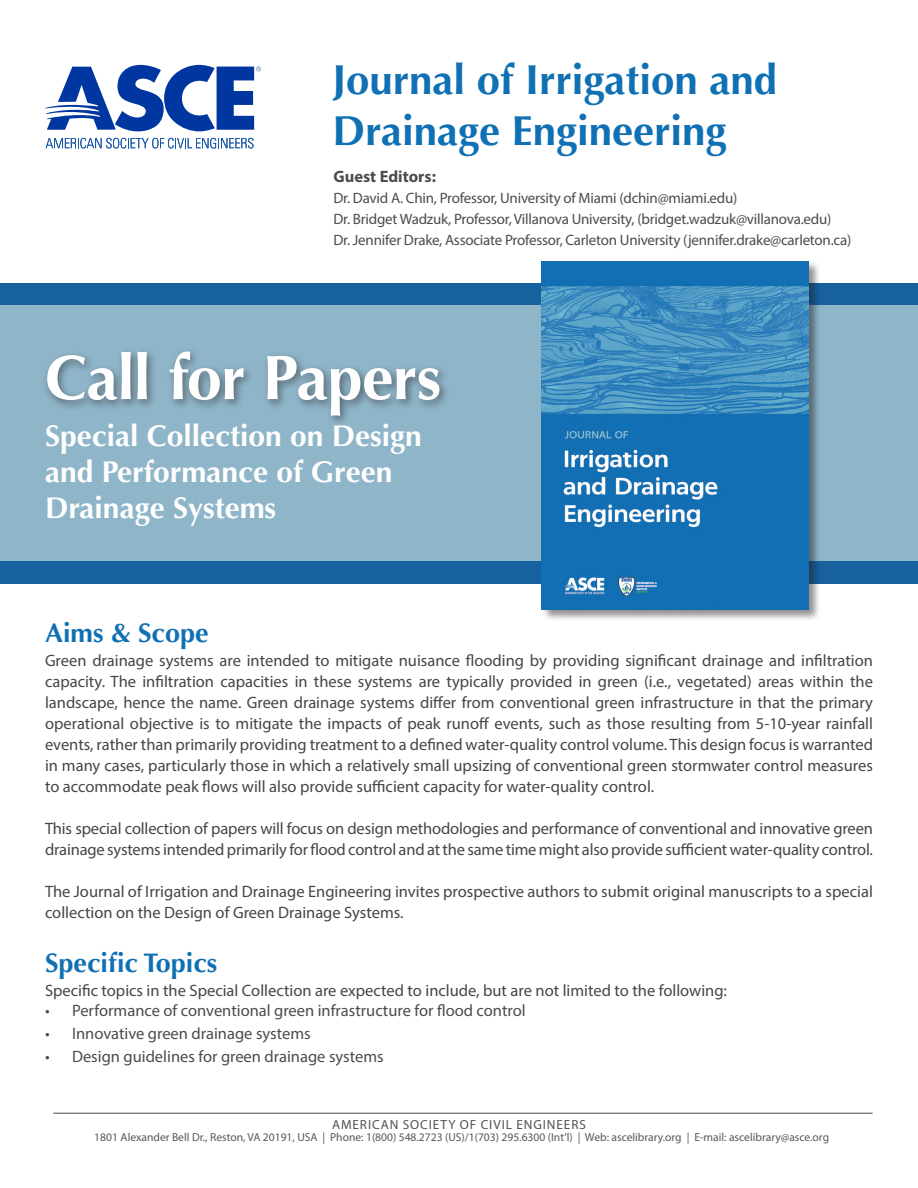
<style>
.page{position:relative;width:918px;height:1188px;background:#fff}
.page>*{position:absolute;margin:0;border:0;box-sizing:border-box;transform-origin:0 0}
.t1{font:700 63px "Optima";letter-spacing:-.015em;color:#fff}
.t2{font:700 42px/50.4px "Optima";color:#1070b4}
.t3{font:700 30px/36px "Optima";color:#fff}
.t4{font:700 27px "Optima";color:#1070b4}
.t5{font:16.5px/21px "Myriad Pro";letter-spacing:-.005em;color:#454647}
.t6{font:16.5px "Myriad Pro";color:#4b4c4d}
.t7{font:700 16.5px "Myriad Pro";color:#4b4c4d}
.t8{font:15px "Myriad Pro";letter-spacing:-.015em;color:#4b4c4d}
.t9{font:13.2px "Myriad Pro";letter-spacing:.07em;color:#535355}
.t10{font:11.55px "Myriad Pro";color:#57585a}
</style>
<div class="page">
<hr style="left:53px;top:1113px;width:820px;height:1px;background:#494a4b">
<div style="left:0;top:283px;width:918px;height:301px;background:#16619e"></div>
<div style="left:0;top:306px;width:918px;height:255px;background:#8fb5c9"></div>
<svg style="left:46px;top:138px;width:208px;height:10px"></svg>
<svg style="left:45px;top:65px;width:216px;height:66px"></svg>
<div style="left:42px;top:347px;width:408px;height:80px;background:#231f20;opacity:.51"></div>
<div style="left:541px;top:261px;width:280px;height:361px;background:#231f20;opacity:.5"></div>
<img style="left:542px;top:261px;width:267px;height:348px">
<p class="t2" style="left:333px;top:56px;width:446px">Journal of Irrigation and<br>Drainage Engineering</p>
<p class="t7" style="left:334px;top:166px;width:104px">Guest Editors:</p>
<p class="t8" style="left:334px;top:189px;width:405px">Dr. David A. Chin, Professor, University of Miami (dchin@miami.edu)</p>
<p class="t8" style="left:334px;top:210px;width:499px">Dr. Bridget Wadzuk, Professor, Villanova University, (bridget.wadzuk@villanova.edu)</p>
<p class="t8" style="left:334px;top:231px;width:519px">Dr. Jennifer Drake, Associate Professor, Carleton University (jennifer.drake@carleton.ca)</p>
<p class="t1" style="left:45px;top:341px;width:398px">Call for Papers</p>
<p class="t3" style="left:45px;top:418px;width:378px">Special Collection on Design and Performance of Green<br>Drainage Systems</p>
<p class="t4" style="left:45px;top:617px;width:165px">Aims &amp; Scope</p>
<p class="t5" style="left:45px;top:650px;width:830px;text-align:justify">Green drainage systems are intended to mitigate nuisance flooding by providing significant drainage and infiltration capacity. The infiltration capacities in these systems are typically provided in green (i.e., vegetated) areas within the landscape, hence the name. Green drainage systems differ from conventional green infrastructure in that the primary operational objective is to mitigate the impacts of peak runoff events, such as those resulting from 5-10-year rainfall events, rather than primarily providing treatment to a defined water-quality control volume. This design focus is warranted in many cases, particularly those in which a relatively small upsizing of conventional green stormwater control measures to accommodate peak flows will also provide sufficient capacity for water-quality control.</p>
<p class="t5" style="left:45px;top:818px;width:830px">This special collection of papers will focus on design methodologies and performance of conventional and innovative green drainage systems intended primarily for flood control and at the same time might also provide sufficient water-quality control.</p>
<p class="t5" style="left:45px;top:881px;width:829px">The Journal of Irrigation and Drainage Engineering invites prospective authors to submit original manuscripts to a special collection on the Design of Green Drainage Systems.</p>
<p class="t4" style="left:45px;top:947px;width:174px">Specific Topics</p>
<p class="t5" style="left:45px;top:980px;width:684px">Specific topics in the Special Collection are expected to include, but are not limited to the following:</p>
<p class="t6" style="left:45px;top:1000px;width:482px">• Performance of conventional green infrastructure for flood control</p>
<p class="t6" style="left:45px;top:1023px;width:267px">• Innovative green drainage systems</p>
<p class="t6" style="left:45px;top:1046px;width:340px">• Design guidelines for green drainage systems</p>
<p class="t9" style="left:332px;top:1116px;width:255px">AMERICAN SOCIETY OF CIVIL ENGINEERS</p>
<p class="t10" style="left:94px;top:1130px;width:736px">1801 Alexander Bell Dr., Reston, VA 20191, USA | Phone: 1(800) 548.2723 (US)/1(703) 295.6300 (Int’l) | Web: ascelibrary.org | E-mail: ascelibrary@asce.org</p>
</div>
